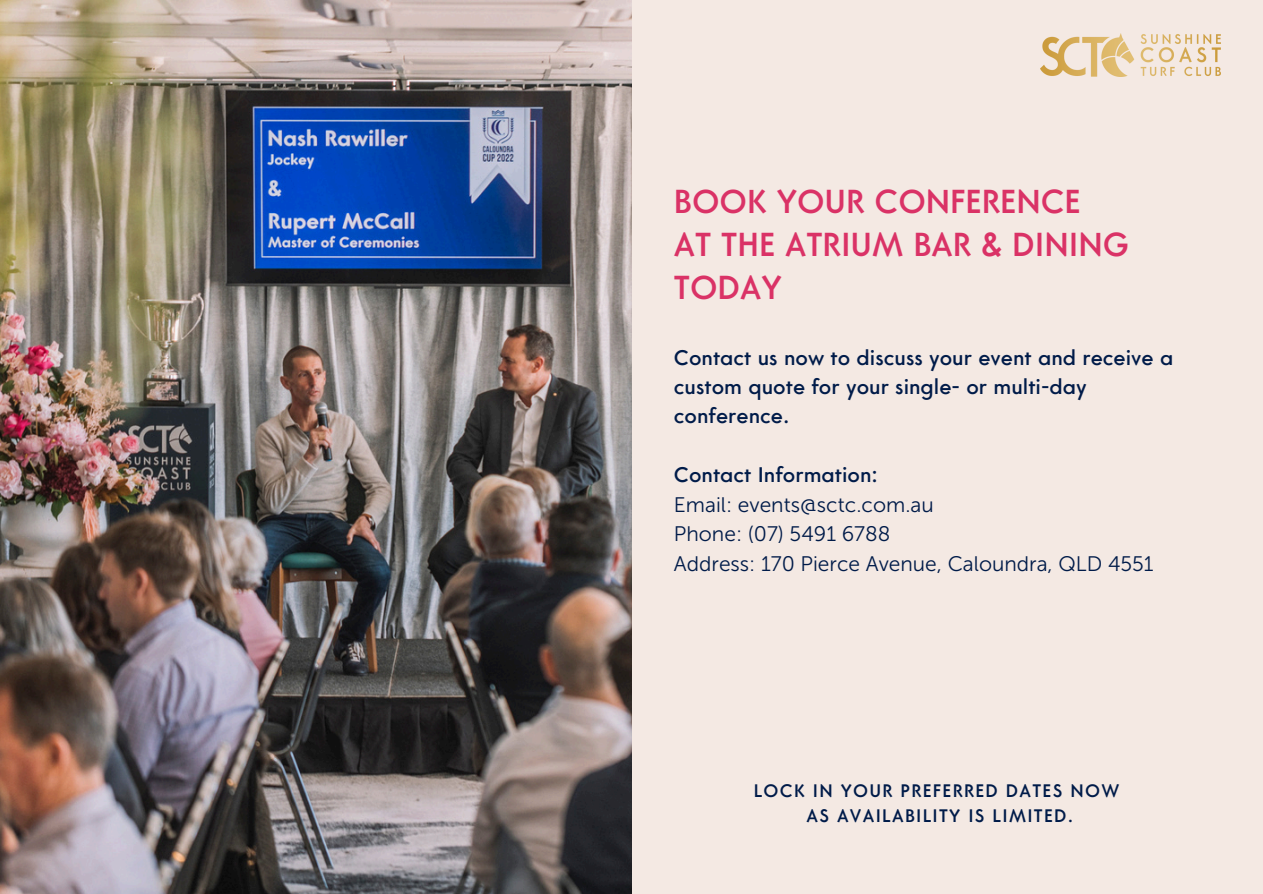
<style>
.page{position:relative;width:1263px;height:894px;background:#fff}
.page>*{position:absolute;margin:0;border:0;box-sizing:border-box;transform-origin:0 0}
.t1{font:500 33px/42.8px "Core Sans G";color:#da3266}
.t2{font:21px/29.7px "Museo Sans 300";color:#001b49}
.t3{font:500 21px/29.2px "Core Sans G";color:#001b49}
.t4{font:500 18px "Core Sans G";letter-spacing:.07em;color:#001b49}
.s1{font-family:"Core Sans G";font-weight:500}
</style>
<div class="page">
<div style="left:0;top:0;width:1263px;height:893px;background:#f4e9e3"></div>
<img style="left:0;top:0;width:631px;height:893px">
<img style="left:1041px;top:33px;width:180px;height:43px">
<p class="t1" style="left:674px;top:183px;width:457px">BOOK YOUR CONFERENCE<br>AT THE ATRIUM BAR &amp; DINING<br>TODAY</p>
<h2 class="t3" style="left:674px;top:344px;width:501px">Contact us now to discuss your event and receive a custom quote for your single- or multi-day conference.</h2>
<h3 class="t2" style="left:674px;top:459px;width:481px"><span class="s1">Contact Information:<br></span>Email: events@sctc.com.au<br>Phone: (07) 5491 6788<br>Address: 170 Pierce Avenue, Caloundra, QLD 4551</h3>
<p class="t4" style="left:754px;top:783px;width:367px">LOCK IN YOUR PREFERRED DATES NOW</p>
<p class="t4" style="left:806px;top:808px;width:268px">AS AVAILABILITY IS LIMITED.</p>
</div>
